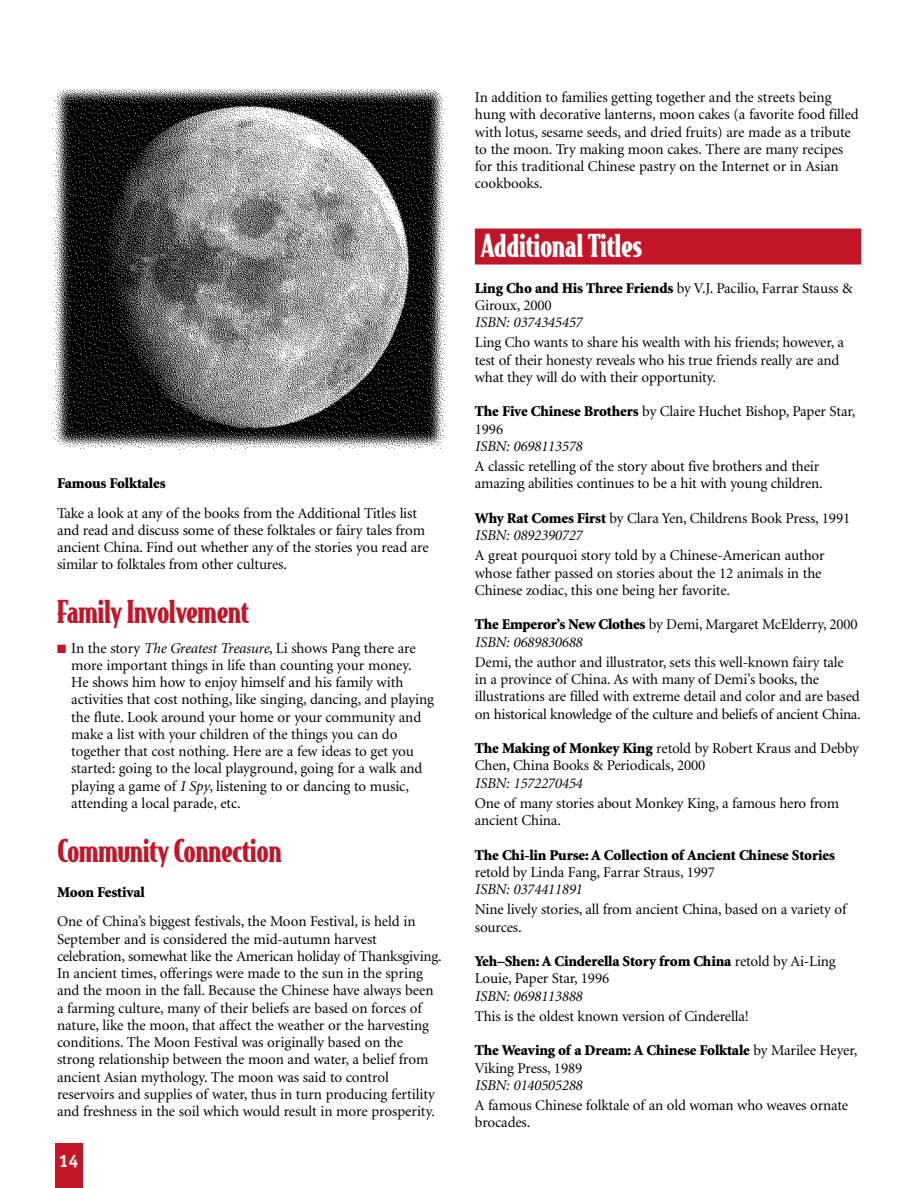
<style>
.page{position:relative;width:918px;height:1188px;background:#fff}
.page>*{position:absolute;margin:0;border:0;box-sizing:border-box;transform-origin:0 0}
.t1{font:900 30px "Bodega Serif";letter-spacing:-.01em;color:#c41427}
.t2{font:900 30px "Bodega Serif";letter-spacing:-.01em;color:#fff}
.t3{font:700 18px "Officina Sans";color:#fff}
.t4{font:15px/17.2px "Minion";letter-spacing:-.01em;color:#000}
.t5{font:900 15px/17.2px "Minion";letter-spacing:-.01em;color:#000}
.t6{font:italic 15px "Minion";letter-spacing:-.01em;color:#000}
.s1{color:#c41427}
.s2{font-style:italic}
.s3{font-weight:900}
.s4{font-weight:400}
</style>
<div class="page">
<img style="left:52px;top:89px;width:394px;height:361px">
<div style="left:475px;top:229px;width:386px;height:36px;background:#c41427"></div>
<div style="left:55px;top:1143px;width:27px;height:45px;background:#c41427"></div>
<p class="t5" style="left:57px;top:476px;width:110px">Famous Folktales</p>
<p class="t4" style="left:57px;top:505px;width:373px">Take a look at any of the books from the Additional Titles list and read and discuss some of these folktales or fairy tales from ancient China. Find out whether any of the stories you read are similar to folktales from other cultures.</p>
<h1 class="t1" style="left:57px;top:598px;width:193px">Family Involvement</h1>
<p class="t4" style="left:71px;top:640px;width:364px;text-indent:-14px"><span class="s1">■</span> In the story <span class="s2">The Greatest Treasure</span>, Li shows Pang there are more important things in life than counting your money.<br>He shows him how to enjoy himself and his family with activities that cost nothing, like singing, dancing, and playing the flute. Look around your home or your community and make a list with your children of the things you can do together that cost nothing. Here are a few ideas to get you started: going to the local playground, going for a walk and playing a game of <span class="s2">I Spy</span>, listening to or dancing to music, attending a local parade, etc.</p>
<h1 class="t1" style="left:57px;top:837px;width:226px">Community Connection</h1>
<p class="t5" style="left:57px;top:885px;width:89px">Moon Festival</p>
<p class="t4" style="left:57px;top:914px;width:386px">One of China’s biggest festivals, the Moon Festival, is held in September and is considered the mid-autumn harvest celebration, somewhat like the American holiday of Thanksgiving.<br>In ancient times, offerings were made to the sun in the spring and the moon in the fall. Because the Chinese have always been a farming culture, many of their beliefs are based on forces of nature, like the moon, that affect the weather or the harvesting conditions. The Moon Festival was originally based on the strong relationship between the moon and water, a belief from ancient Asian mythology. The moon was said to control reservoirs and supplies of water, thus in turn producing fertility and freshness in the soil which would result in more prosperity.</p>
<p class="t3" style="left:59px;top:1154px;width:22px">14</p>
<p class="t4" style="left:475px;top:90px;width:385px">In addition to families getting together and the streets being hung with decorative lanterns, moon cakes (a favorite food filled with lotus, sesame seeds, and dried fruits) are made as a tribute to the moon. Try making moon cakes. There are many recipes for this traditional Chinese pastry on the Internet or in Asian cookbooks.</p>
<h1 class="t2" style="left:481px;top:232px;width:163px">Additional Titles</h1>
<p class="t4" style="left:475px;top:280px;width:379px"><span class="s3">Ling Cho and His Three Friends</span> by V.J. Pacilio, Farrar Stauss &amp;<br>Giroux, 2000</p>
<p class="t6" style="left:475px;top:316px;width:109px">ISBN: 0374345457</p>
<p class="t4" style="left:475px;top:335px;width:371px">Ling Cho wants to share his wealth with his friends; however, a test of their honesty reveals who his true friends really are and what they will do with their opportunity.</p>
<p class="t4" style="left:475px;top:404px;width:382px"><span class="s3">The Five Chinese Brothers</span> by Claire Huchet Bishop, Paper Star,<br>1996</p>
<p class="t6" style="left:475px;top:440px;width:109px">ISBN: 0698113578</p>
<p class="t4" style="left:475px;top:459px;width:349px">A classic retelling of the story about five brothers and their amazing abilities continues to be a hit with young children.</p>
<p class="t4" style="left:475px;top:511px;width:377px"><span class="s3">Why Rat Comes First</span> by Clara Yen, Childrens Book Press, 1991<br><span class="s2">ISBN: 0892390727</span></p>
<p class="t4" style="left:475px;top:548px;width:351px">A great pourquoi story told by a Chinese-American author whose father passed on stories about the 12 animals in the<br>Chinese zodiac, this one being her favorite.</p>
<p class="t4" style="left:475px;top:617px;width:384px"><span class="s3">The Emperor’s New Clothes</span> by Demi, Margaret McElderry, 2000<br><span class="s2">ISBN: 0689830688</span></p>
<p class="t4" style="left:475px;top:655px;width:387px">Demi, the author and illustrator, sets this well-known fairy tale<br>in a province of China. As with many of Demi’s books, the illustrations are filled with extreme detail and color and are based on historical knowledge of the culture and beliefs of ancient China.</p>
<p class="t4" style="left:475px;top:741px;width:386px"><span class="s3">The Making of Monkey King</span> retold by Robert Kraus and Debby<br>Chen, China Books &amp; Periodicals, 2000</p>
<p class="t6" style="left:475px;top:777px;width:109px">ISBN: 1572270454</p>
<p class="t4" style="left:475px;top:796px;width:366px">One of many stories about Monkey King, a famous hero from ancient China.</p>
<p class="t5" style="left:475px;top:847px;width:362px">The Chi-lin Purse: A Collection of Ancient Chinese Stories</p>
<p class="t4" style="left:475px;top:865px;width:242px">retold by Linda Fang, Farrar Straus, 1997</p>
<p class="t6" style="left:475px;top:883px;width:109px">ISBN: 0374411891</p>
<p class="t4" style="left:475px;top:902px;width:373px">Nine lively stories, all from ancient China, based on a variety of sources.</p>
<p class="t4" style="left:475px;top:954px;width:362px"><span class="s3">Yeh–Shen: A Cinderella Story from China</span> retold by Ai-Ling<br>Louie, Paper Star, 1996</p>
<p class="t6" style="left:475px;top:990px;width:109px">ISBN: 0698113888</p>
<p class="t4" style="left:475px;top:1009px;width:275px">This is the oldest known version of Cinderella!</p>
<p class="t5" style="left:475px;top:1043px;width:384px">The Weaving of a Dream: A Chinese Folktale <span class="s4">by Marilee Heyer,<br>Viking Press, 1989</span></p>
<p class="t6" style="left:475px;top:1079px;width:109px">ISBN: 0140505288</p>
<p class="t4" style="left:475px;top:1098px;width:375px">A famous Chinese folktale of an old woman who weaves ornate brocades.</p>
</div>
